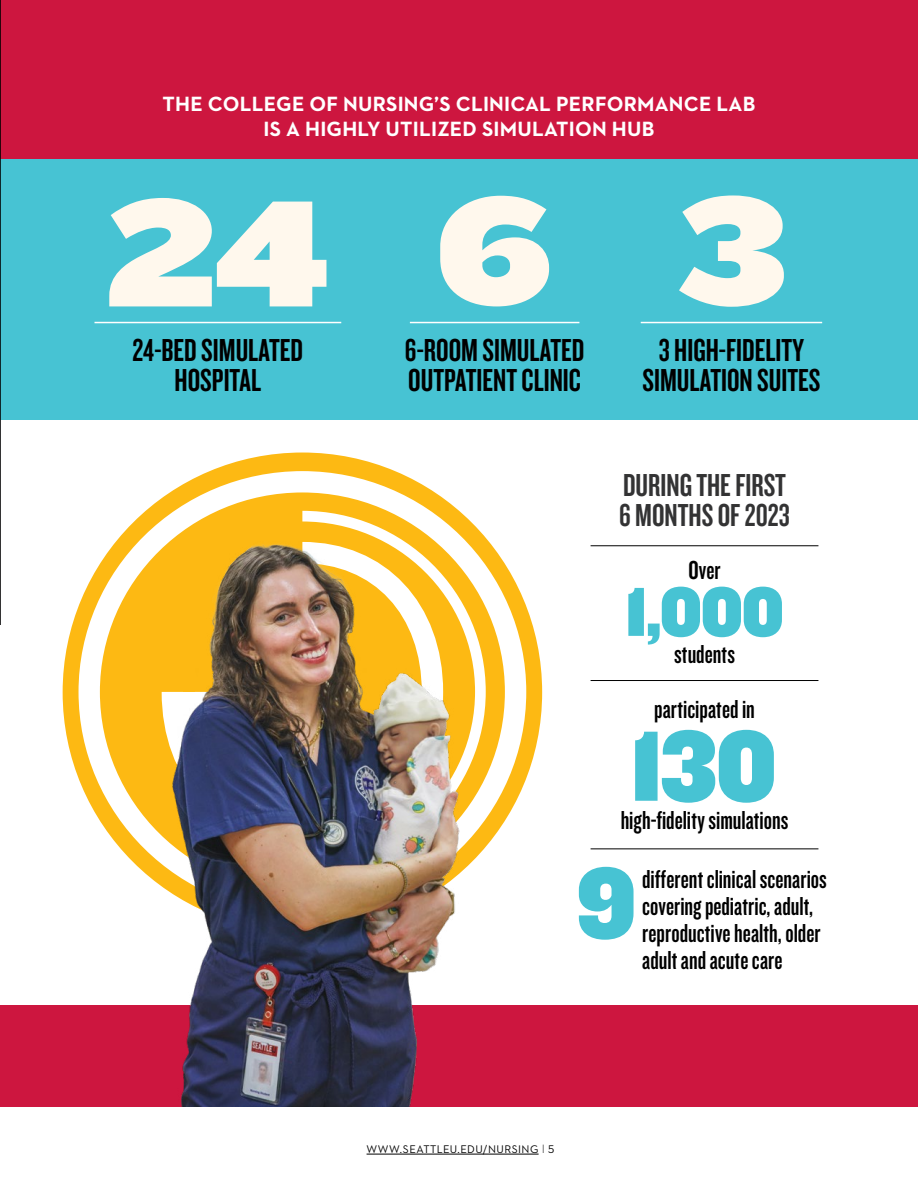
<style>
.page{position:relative;width:918px;height:1188px;background:#fff}
.page>*{position:absolute;margin:0;border:0;box-sizing:border-box;transform-origin:0 0}
.t1{font:72px "Knockout 91 Ultmt Middlewt";color:#47c3d3}
.t2{font:33px/30px "Knockout 48 Featherweight";color:#000;text-align:center}
.t3{font:33px/30px "Knockout 48 Featherweight";color:#333334}
.t4{font:27px/27px "Knockout 48 Featherweight";color:#000}
.t5{font:700 21px/25.2px "Neutraface 2 Text";letter-spacing:.01em;color:#fff;text-align:center}
.t6{font:11.25px "Neutraface 2 Text";letter-spacing:.04em;color:#000}
.s1{font-weight:300;font-size:12.3px}
</style>
<div class="page">
<div style="left:0;top:1005px;width:918px;height:102px;background:#cd163f"></div>
<svg style="left:79px;top:471px;width:381px;height:378px"></svg>
<hr style="left:367px;top:1154px;width:172px;height:1px;background:#000">
<img style="left:121px;top:514px;width:422px;height:593px">
<div style="left:0;top:0;width:918px;height:161px;background:#cd163f"></div>
<div style="left:0;top:160px;width:918px;height:260px;background:#47c3d3"></div>
<hr style="left:0;top:0;width:1px;height:625px;background:#333334">
<svg style="left:109px;top:198px;width:217px;height:108px"></svg>
<svg style="left:440px;top:196px;width:109px;height:110px"></svg>
<svg style="left:679px;top:195px;width:105px;height:112px"></svg>
<hr style="left:94px;top:322px;width:247px;height:1px;background:#fff">
<hr style="left:410px;top:322px;width:169px;height:1px;background:#fff">
<hr style="left:641px;top:322px;width:181px;height:1px;background:#fff">
<svg style="left:579px;top:867px;width:55px;height:73px"></svg>
<hr style="left:591px;top:848px;width:227px;height:1px;background:#000">
<svg style="left:635px;top:730px;width:139px;height:73px"></svg>
<hr style="left:591px;top:680px;width:227px;height:1px;background:#000">
<hr style="left:591px;top:545px;width:227px;height:1px;background:#000">
<p class="t5" style="left:163px;top:91px;width:594px">THE COLLEGE OF NURSING’S CLINICAL PERFORMANCE LAB<br>IS A HIGHLY UTILIZED SIMULATION HUB</p>
<p class="t2" style="left:133px;top:334px;width:172px">24-BED SIMULATED<br>HOSPITAL</p>
<p class="t2" style="left:405px;top:334px;width:181px;text-align:left">6-ROOM SIMULATED<br>OUTPATIENT CLINIC</p>
<p class="t2" style="left:642px;top:334px;width:179px">3 HIGH-FIDELITY<br>SIMULATION SUITES</p>
<p class="t3" style="left:619px;top:469px;width:172px">DURING THE FIRST<br>6 MONTHS OF 2023</p>
<p class="t4" style="left:688px;top:556px;width:34px">Over</p>
<h1 class="t1" style="left:626px;top:562px;width:159px">1,000</h1>
<p class="t4" style="left:674px;top:640px;width:62px">students</p>
<p class="t4" style="left:654px;top:694px;width:102px">participated in</p>
<p class="t4" style="left:621px;top:805px;width:169px">high-fidelity simulations</p>
<p class="t6" style="left:367px;top:1142px;width:189px">WWW.SEATTLEU.EDU/NURSING <span class="s1">I</span> 5</p>
<p class="t4" style="left:642px;top:865px;width:186px">different clinical scenarios covering pediatric, adult, reproductive health, older adult and acute care</p>
</div>
